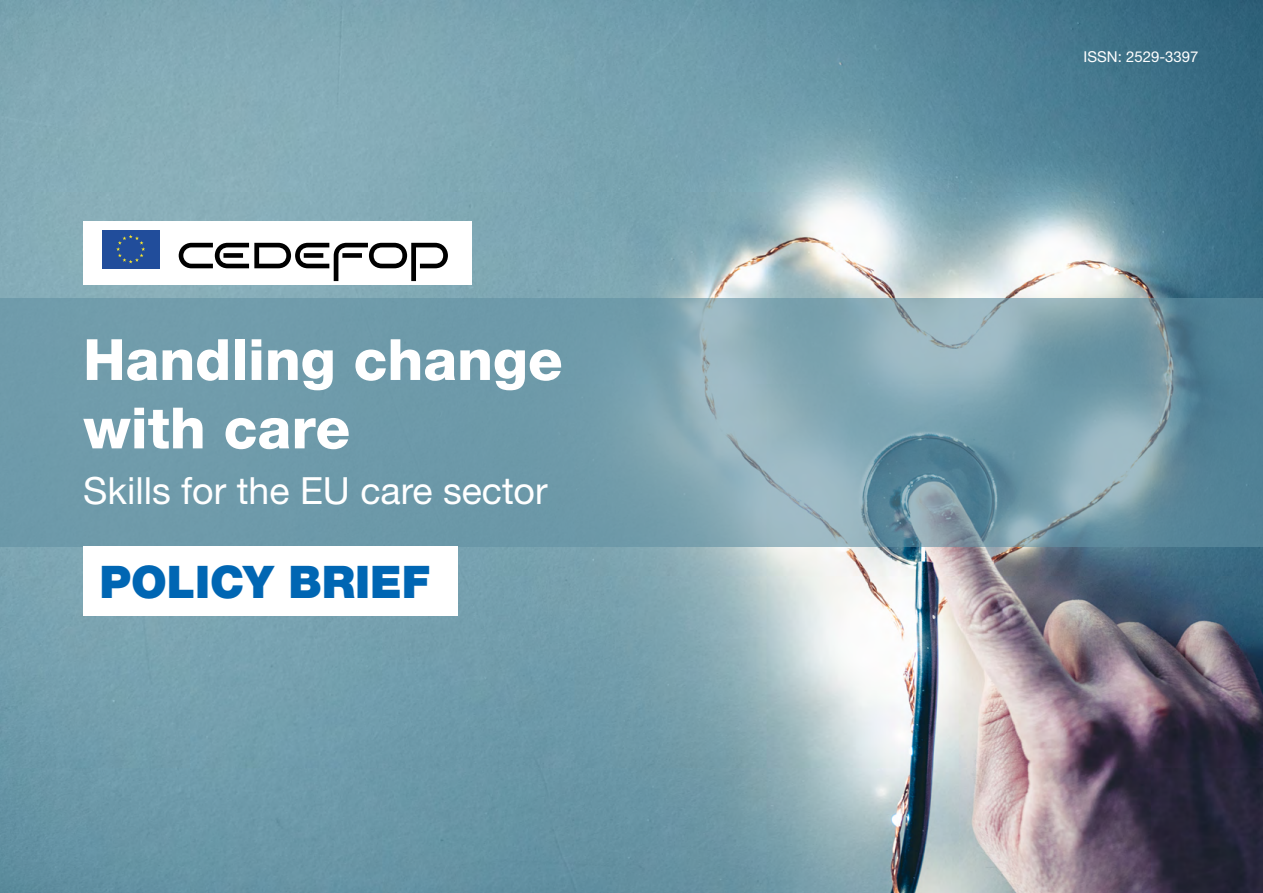
<style>
.page{position:relative;width:1263px;height:893px;background:#fff}
.page>*{position:absolute;margin:0;border:0;box-sizing:border-box;transform-origin:0 0}
.t1{font:800 57px/68.4px "Helvetica Neue LTW1 G";color:#fff}
.t2{font:900 45px "Helvetica Neue LTW1 G";color:#0066b3}
.t3{font:37.5px "Helvetica Neue LTW1 G";color:#fff}
.t4{font:15px "Helvetica Neue LTW1 G";color:#fff}
</style>
<div class="page">
<img style="left:0;top:0;width:1263px;height:893px">
<svg style="left:0;top:298px;width:1263px;height:248px;background:#749dab"></svg>
<div style="left:83px;top:546px;width:374px;height:69px;background:#fff"></div>
<div style="left:83px;top:221px;width:388px;height:64px;background:#fff"></div>
<div style="left:102px;top:230px;width:57px;height:38px;background:#214d9b"></div>
<svg style="left:116px;top:235px;width:29px;height:28px"></svg>
<svg style="left:179px;top:243px;width:269px;height:38px"></svg>
<h1 class="t1" style="left:83px;top:326px;width:481px">Handling change with care</h1>
<p class="t3" style="left:83px;top:468px;width:466px">Skills for the EU care sector</p>
<p class="t2" style="left:99px;top:555px;width:332px">POLICY BRIEF</p>
<p class="t4" style="left:1083px;top:47px;width:117px">ISSN: 2529-3397</p>
</div>
